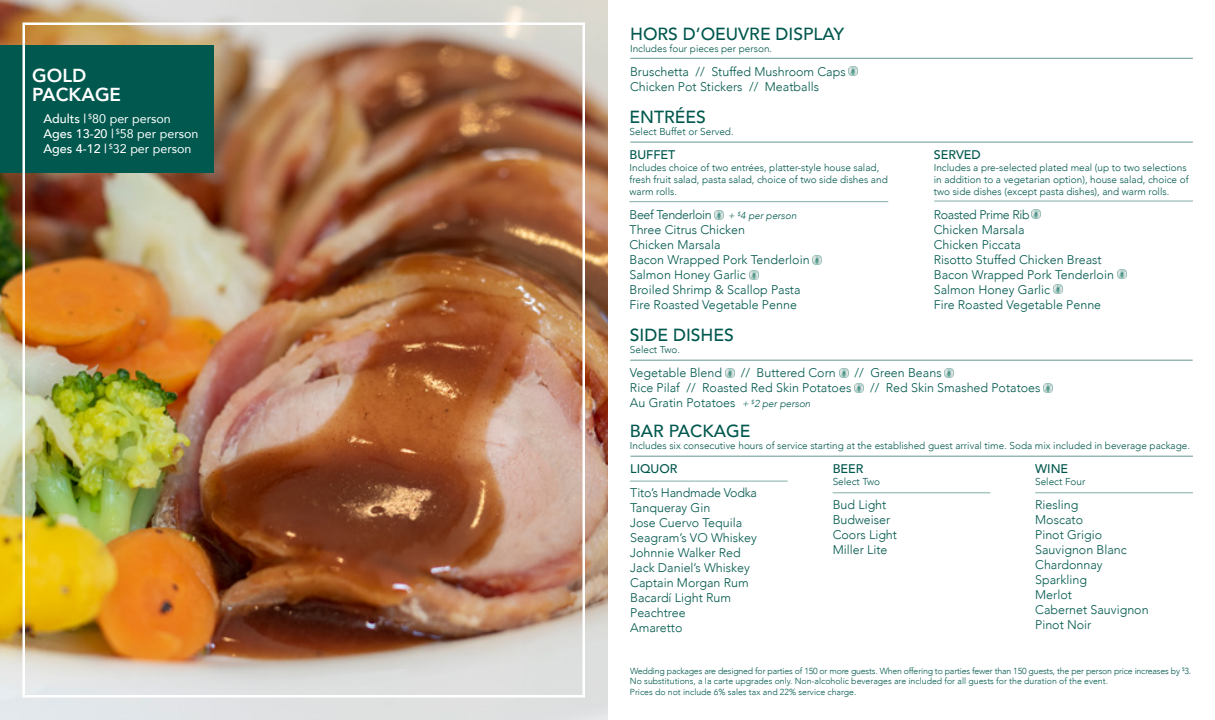
<style>
.page{position:relative;width:1215px;height:720px;background:#fff}
.page>*{position:absolute;margin:0;border:0;box-sizing:border-box;transform-origin:0 0}
.t1{font:800 18.75px/18.8px "Avenir";color:#fff}
.t2{font:500 17.5px "Avenir";color:#00584e}
.t3{font:300 12.5px/15px "Avenir";color:#00584e}
.t4{font:12.5px/15px "Avenir";color:#fff}
.t5{font:500 12.5px "Avenir";color:#00584e}
.t6{font:300 12.5px "Avenir";letter-spacing:-.03em;color:#00584e}
.t7{font:300 10px/12px "Avenir";color:#00584e}
.t8{font:italic 300 10px "Avenir";color:#00584e}
.t9{font:300 8.75px/10.5px "Avenir";color:#00584e}
.s1{font-weight:500}
.s2{font-style:italic;font-size:10px}
</style>
<div class="page">
<svg style="left:849px;top:67px;width:9px;height:9px"></svg>
<img style="left:0;top:0;width:608px;height:720px">
<svg style="left:714px;top:210px;width:9px;height:9px"></svg>
<svg style="left:813px;top:255px;width:9px;height:9px"></svg>
<svg style="left:749px;top:270px;width:9px;height:9px"></svg>
<svg style="left:1032px;top:210px;width:9px;height:9px"></svg>
<svg style="left:1117px;top:270px;width:9px;height:9px"></svg>
<svg style="left:1054px;top:285px;width:9px;height:9px"></svg>
<hr style="left:630px;top:201px;width:258px;height:1px;background:#00584e">
<hr style="left:630px;top:58px;width:563px;height:1px;background:#00584e">
<hr style="left:934px;top:201px;width:259px;height:1px;background:#00584e">
<svg style="left:725px;top:368px;width:9px;height:9px"></svg>
<svg style="left:839px;top:368px;width:9px;height:9px"></svg>
<svg style="left:945px;top:368px;width:9px;height:9px"></svg>
<svg style="left:855px;top:383px;width:9px;height:9px"></svg>
<svg style="left:1044px;top:383px;width:9px;height:9px"></svg>
<hr style="left:630px;top:360px;width:563px;height:1px;background:#00584e">
<hr style="left:630px;top:456px;width:563px;height:1px;background:#00584e">
<hr style="left:630px;top:142px;width:563px;height:1px;background:#00584e">
<hr style="left:630px;top:481px;width:158px;height:1px;background:#00584e">
<hr style="left:833px;top:492px;width:157px;height:1px;background:#00584e">
<hr style="left:1035px;top:492px;width:158px;height:1px;background:#00584e">
<div style="left:0;top:45px;width:214px;height:128px;background:#00584e"></div>
<h1 class="t1" style="left:32px;top:66px;width:90px">GOLD<br>PACKAGE</h1>
<p class="t4" style="left:43px;top:111px;width:157px"><span class="s1">Adults |</span> <sup>$</sup>80 per person<br><span class="s1">Ages 13-20 |</span> <sup>$</sup>58 per person<br><span class="s1">Ages 4-12 |</span> <sup>$</sup>32 per person</p>
<h2 class="t2" style="left:630px;top:19px;width:216px">HORS D’OEUVRE DISPLAY</h2>
<p class="t7" style="left:630px;top:43px;width:144px">Includes four pieces per person.</p>
<p class="t3" style="left:630px;top:64px;width:217px">Bruschetta // Stuffed Mushroom Caps<br>Chicken Pot Stickers // Meatballs</p>
<h2 class="t2" style="left:630px;top:102px;width:78px">ENTRÉES</h2>
<p class="t7" style="left:630px;top:126px;width:106px">Select Buffet or Served.</p>
<p class="t5" style="left:630px;top:144px;width:47px">BUFFET</p>
<p class="t7" style="left:630px;top:162px;width:260px">Includes choice of two entrées, platter-style house salad, fresh fruit salad, pasta salad, choice of two side dishes and warm rolls.</p>
<p class="t6" style="left:630px;top:207px;width:84px">Beef Tenderloin</p>
<p class="t8" style="left:728px;top:210px;width:70px">+ <sup>$</sup>4 per person</p>
<p class="t3" style="left:630px;top:222px;width:182px">Three Citrus Chicken<br>Chicken Marsala<br>Bacon Wrapped Pork Tenderloin<br>Salmon Honey Garlic<br>Broiled Shrimp &amp; Scallop Pasta<br>Fire Roasted Vegetable Penne</p>
<p class="t5" style="left:934px;top:144px;width:49px">SERVED</p>
<p class="t7" style="left:934px;top:161px;width:256px">Includes a pre-selected plated meal (up to two selections in addition to a vegetarian option), house salad, choice of two side dishes (except pasta dishes), and warm rolls.</p>
<p class="t3" style="left:934px;top:207px;width:182px">Roasted Prime Rib<br>Chicken Marsala<br>Chicken Piccata<br>Risotto Stuffed Chicken Breast<br>Bacon Wrapped Pork Tenderloin<br>Salmon Honey Garlic<br>Fire Roasted Vegetable Penne</p>
<h2 class="t2" style="left:630px;top:320px;width:106px">SIDE DISHES</h2>
<p class="t7" style="left:630px;top:344px;width:52px">Select Two.</p>
<p class="t3" style="left:630px;top:365px;width:94px">Vegetable Blend</p>
<p class="t3" style="left:741px;top:365px;width:96px">// Buttered Corn</p>
<p class="t3" style="left:855px;top:365px;width:89px">// Green Beans</p>
<p class="t3" style="left:630px;top:380px;width:223px">Rice Pilaf // Roasted Red Skin Potatoes</p>
<p class="t3" style="left:870px;top:380px;width:172px">// Red Skin Smashed Potatoes</p>
<p class="t3" style="left:630px;top:395px;width:182px">Au Gratin Potatoes <span class="s2">+</span> <sup>$</sup><span class="s2">2 per person</span></p>
<h2 class="t2" style="left:630px;top:416px;width:122px">BAR PACKAGE</h2>
<p class="t7" style="left:630px;top:440px;width:562px">Includes six consecutive hours of service starting at the established guest arrival time. Soda mix included in beverage package.</p>
<p class="t5" style="left:630px;top:458px;width:49px">LIQUOR</p>
<p class="t3" style="left:630px;top:486px;width:128px">Tito’s Handmade Vodka<br>Tanqueray Gin<br>Jose Cuervo Tequila<br>Seagram’s VO Whiskey<br>Johnnie Walker Red<br>Jack Daniel’s Whiskey<br>Captain Morgan Rum<br>Bacardí Light Rum<br>Peachtree<br>Amaretto</p>
<p class="t5" style="left:833px;top:458px;width:32px">BEER</p>
<p class="t7" style="left:833px;top:476px;width:49px">Select Two</p>
<p class="t3" style="left:833px;top:498px;width:66px">Bud Light<br>Budweiser<br>Coors Light<br>Miller Lite</p>
<p class="t5" style="left:1035px;top:458px;width:35px">WINE</p>
<p class="t7" style="left:1035px;top:476px;width:52px">Select Four</p>
<p class="t3" style="left:1035px;top:498px;width:115px">Riesling<br>Moscato<br>Pinot Grigio<br>Sauvignon Blanc<br>Chardonnay<br>Sparkling<br>Merlot<br>Cabernet Sauvignon<br>Pinot Noir</p>
<p class="t9" style="left:630px;top:665px;width:563px">Wedding packages are designed for parties of 150 or more guests. When offering to parties fewer than 150 guests, the per person price increases by <sup>$</sup>3.<br>No substitutions, a la carte upgrades only. Non-alcoholic beverages are included for all guests for the duration of the event.<br>Prices do not include 6% sales tax and 22% service charge.</p>
</div>
